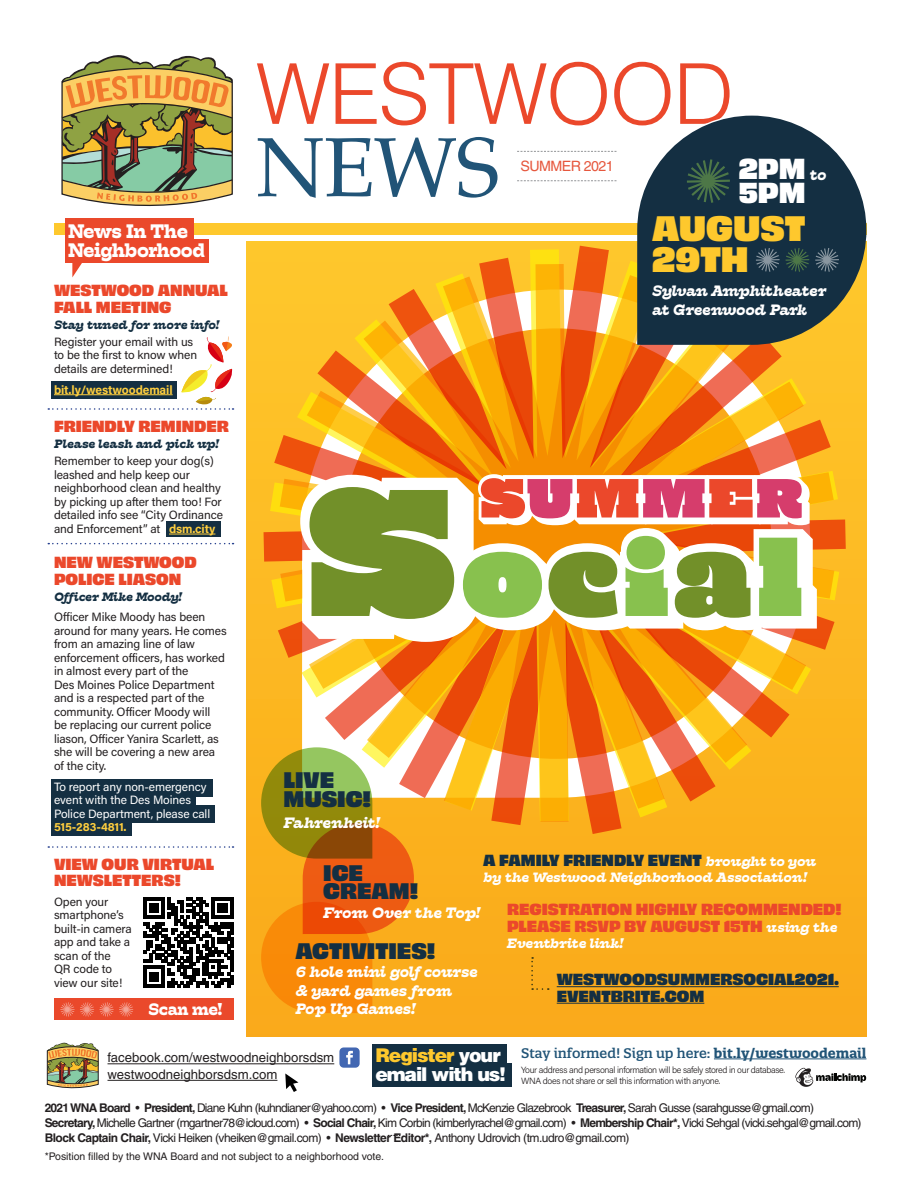
<style>
.page{position:relative;width:918px;height:1188px;background:#fff}
.page>*{position:absolute;margin:0;border:0;box-sizing:border-box;transform-origin:0 0}
.t1{font:300 84px "Helvetica";letter-spacing:-.02em;color:#eb482b}
.t2{font:84px "Palatino";color:#215477}
.t3{font:33px/30.6px "Obviously Blck";color:#fec82d}
.t4{font:27px/24px "Obviously Blck";color:#fff}
.t5{font:21px/18.6px "Obviously Blck";color:#142f42}
.t6{font:700 19.5px/19.5px "Hatch";letter-spacing:-.03em;color:#fff}
.t7{font:900 18.9px/18.5px "Helvetica";letter-spacing:-.06em;color:#fff}
.t8{font:700 16.5px "Hatch";letter-spacing:-.025em;color:#fff}
.t9{font:15px/16.5px "Obviously Blck";color:#eb482b}
.t10{font:15px/16.5px "Obviously Blck";color:#142f42}
.t11{font:italic 700 15px/18.6px "Hatch";letter-spacing:-.01em;color:#fff}
.t12{font:italic 700 15px/18.6px "Hatch";letter-spacing:-.03em;color:#fff}
.t13{font:14.25px "Helvetica";letter-spacing:-.04em;color:#e6573d}
.t14{font:italic 700 13.5px "Hatch";letter-spacing:-.005em;color:#fff}
.t15{font:500 13.5px "Quatro Slab";color:#215477}
.t16{font:13.2px/16.5px "Helvetica";color:#231f20}
.t17{font:12px/13.5px "Acumin Pro";letter-spacing:-.01em;color:#231f20}
.t18{font:12px/15px "Helvetica";letter-spacing:-.06em;color:#231f20}
.t19{font:12px/13.5px "Acumin Pro";letter-spacing:-.01em;color:#fff}
.t20{font:italic 700 12px "Hatch";letter-spacing:-.005em;color:#142f42}
.t21{font:700 12px "Acumin Pro";letter-spacing:-.01em;color:#fece3e}
.t22{font:10.5px "Helvetica";letter-spacing:-.005em;color:#231f20}
.t23{font:300 9px/10.5px "Acumin Pro";letter-spacing:-.04em;color:#231f20}
.s1{font-weight:700;color:#fece3e}
.s2{font-family:"Hatch";font-weight:700;font-style:italic;font-size:15px}
.s3{font-family:"Hatch";font-weight:700;font-style:italic;font-size:13.5px;color:#fff}
.s4{color:#fec82d}
.s5{font-weight:700}
</style>
<div class="page">
<div style="left:166px;top:522px;width:54px;height:15px;background:#142f42"></div>
<div style="left:51px;top:779px;width:162px;height:18px;background:#142f42"></div>
<div style="left:51px;top:788px;width:144px;height:23px;background:#142f42"></div>
<div style="left:51px;top:806px;width:163px;height:17px;background:#142f42"></div>
<div style="left:51px;top:814px;width:81px;height:21px;background:#142f42"></div>
<div style="left:246px;top:224px;width:620px;height:813px;background:linear-gradient(to bottom,#fec82c,#faa919)"></div>
<svg style="left:339px;top:1047px;width:21px;height:21px"></svg>
<hr style="left:108px;top:1063px;width:226px;height:1px;background:#231f20">
<hr style="left:108px;top:1080px;width:169px;height:1px;background:#231f20">
<svg style="left:285px;top:1073px;width:13px;height:19px"></svg>
<div style="left:54px;top:223px;width:810px;height:15px;background:#fec82d"></div>
<svg style="left:517px;top:151px;width:100px;height:1px"></svg>
<svg style="left:517px;top:180px;width:100px;height:1px"></svg>
<svg style="left:61px;top:55px;width:172px;height:165px"></svg>
<svg style="left:47px;top:1042px;width:52px;height:47px"></svg>
<svg style="left:795px;top:1068px;width:71px;height:19px"></svg>
<div style="left:372px;top:1044px;width:135px;height:22px;background:#142f42"></div>
<div style="left:372px;top:1063px;width:140px;height:24px;background:#142f42"></div>
<hr style="left:714px;top:1059px;width:152px;height:1px;background:#215477">
<svg style="left:264px;top:246px;width:582px;height:588px;fill:#fcb41e"></svg>
<svg style="left:270px;top:249px;width:569px;height:572px;fill:#fec427"></svg>
<svg style="left:280px;top:264px;width:554px;height:558px"></svg>
<div style="left:48px;top:236px;width:823px;height:5px;background:#fff"></div>
<svg style="left:261px;top:747px;width:111px;height:112px;fill:#928a0b"></svg>
<svg style="left:261px;top:902px;width:111px;height:111px;fill:#f98a07"></svg>
<svg style="left:303px;top:823px;width:111px;height:111px;fill:#ee5b12"></svg>
<div style="left:637px;top:116px;width:229px;height:229px;background:#142f42;border-radius:115px"></div>
<svg style="left:300px;top:474px;width:517px;height:168px"></svg>
<svg style="left:687px;top:159px;width:43px;height:44px"></svg>
<svg style="left:815px;top:248px;width:24px;height:24px"></svg>
<svg style="left:786px;top:248px;width:23px;height:24px"></svg>
<svg style="left:756px;top:248px;width:24px;height:24px"></svg>
<div style="left:65px;top:218px;width:128px;height:24px;background:#ea492b"></div>
<div style="left:65px;top:240px;width:144px;height:23px;background:#eb482b"></div>
<svg style="left:72px;top:263px;width:10px;height:14px"></svg>
<svg style="left:48px;top:543px;width:186px;height:1px"></svg>
<svg style="left:48px;top:846px;width:186px;height:2px"></svg>
<svg style="left:143px;top:897px;width:90px;height:91px"></svg>
<div style="left:54px;top:998px;width:179px;height:22px;background:#ea492b"></div>
<svg style="left:60px;top:1002px;width:73px;height:15px"></svg>
<hr style="left:169px;top:534px;width:46px;height:1px;background:#fece3e">
<hr style="left:557px;top:986px;width:282px;height:1px;background:#142f42">
<hr style="left:557px;top:1003px;width:147px;height:1px;background:#142f42">
<svg style="left:531px;top:957px;width:18px;height:33px"></svg>
<svg style="left:48px;top:336px;width:187px;height:74px"></svg>
<h3 class="t6" style="left:68px;top:221px;width:138px">News In The<br>Neighborhood</h3>
<p class="t9" style="left:54px;top:281px;width:175px">WESTWOOD ANNUAL<br>FALL MEETING</p>
<p class="t20" style="left:54px;top:317px;width:167px">Stay tuned for more info!</p>
<p class="t17" style="left:54px;top:334px;width:145px">Register your email with us to be the first to know when details are determined!</p>
<p class="t21" style="left:54px;top:381px;width:120px">bit.ly/westwoodemail</p>
<p class="t9" style="left:54px;top:416px;width:176px">FRIENDLY REMINDER</p>
<p class="t20" style="left:54px;top:436px;width:166px">Please leash and pick up!</p>
<p class="t17" style="left:54px;top:454px;width:171px">Remember to keep your dog(s) leashed and help keep our neighborhood clean and healthy by picking up after them too! For detailed info see “City Ordinance and Enforcement” at <span class="s1">dsm.city</span></p>
<p class="t9" style="left:54px;top:553px;width:144px">NEW WESTWOOD<br>POLICE LIASON</p>
<p class="t20" style="left:54px;top:589px;width:129px">Officer Mike Moody!</p>
<p class="t17" style="left:54px;top:610px;width:174px">Officer Mike Moody has been around for many years. He comes from an amazing line of law enforcement officers, has worked in almost every part of the<br>Des Moines Police Department and is a respected part of the community. Officer Moody will<br>be replacing our current police liason, Officer Yanira Scarlett, as she will be covering a new area of the city.</p>
<p class="t19" style="left:54px;top:779px;width:158px">To report any non-emergency event with the Des Moines<br>Police Department, please call</p>
<p class="t21" style="left:54px;top:819px;width:74px">515-283-4811.</p>
<p class="t9" style="left:54px;top:854px;width:162px">VIEW OUR VIRTUAL<br>NEWSLETTERS!</p>
<p class="t17" style="left:54px;top:894px;width:79px">Open your smartphone’s built-in camera app and take a scan of the<br>QR code to view our site!</p>
<h3 class="t8" style="left:148px;top:998px;width:76px">Scan me!</h3>
<h1 class="t1" style="left:256px;top:42px;width:480px">WESTWOOD</h1>
<h1 class="t2" style="left:256px;top:98px;width:246px">NEWS</h1>
<p class="t13" style="left:521px;top:158px;width:95px">SUMMER 2021</p>
<h3 class="t4" style="left:739px;top:154px;width:89px">2PM <span class="s2">to<br></span>5PM</h3>
<h2 class="t3" style="left:652px;top:210px;width:155px">AUGUST<br>29TH</h2>
<p class="t12" style="left:652px;top:282px;width:176px">Sylvan Amphitheater at Greenwood Park</p>
<h3 class="t5" style="left:284px;top:769px;width:89px">LIVE<br>MUSIC!</h3>
<p class="t11" style="left:284px;top:814px;width:98px">Fahrenheit!</p>
<h3 class="t5" style="left:323px;top:861px;width:97px">ICE<br>CREAM!</h3>
<p class="t11" style="left:323px;top:903px;width:159px">From Over the Top!</p>
<h3 class="t5" style="left:295px;top:939px;width:141px">ACTIVITIES!</h3>
<p class="t11" style="left:295px;top:963px;width:183px">6 hole mini golf course &amp; yard games from<br>Pop Up Games!</p>
<p class="t10" style="left:483px;top:850px;width:335px">A FAMILY FRIENDLY EVENT <span class="s3">brought to you</span></p>
<p class="t14" style="left:483px;top:868px;width:325px">by the Westwood Neighborhood Association!</p>
<p class="t9" style="left:507px;top:900px;width:336px">REGISTRATION HIGHLY RECOMMENDED!<br>PLEASE RSVP BY AUGUST 15TH <span class="s3">using the</span></p>
<p class="t14" style="left:507px;top:934px;width:118px">Eventbrite link!</p>
<p class="t10" style="left:557px;top:970px;width:284px">WESTWOODSUMMERSOCIAL2021.<br>EVENTBRITE.COM</p>
<p class="t16" style="left:108px;top:1050px;width:228px">facebook.com/westwoodneighborsdsm westwoodneighborsdsm.com</p>
<h3 class="t7" style="left:375px;top:1046px;width:132px"><span class="s4">Register</span> your email with us!</h3>
<p class="t15" style="left:521px;top:1044px;width:347px">Stay informed! Sign up here: <span class="s5">bit.ly/westwoodemail</span></p>
<p class="t23" style="left:521px;top:1064px;width:265px">Your address and personal information will be safely stored in our database.<br>WNA does not share or sell this information with anyone.</p>
<p class="t18" style="left:45px;top:1100px;width:818px"><span class="s5">2021 WNA Board</span> • <span class="s5">President,</span> Diane Kuhn (kuhndianer@yahoo.com) • <span class="s5">Vice President,</span> McKenzie Glazebrook <span class="s5">Treasurer,</span> Sarah Gusse (sarahgusse@gmail.com)<br><span class="s5">Secretary,</span> Michelle Gartner (mgartner78@icloud.com) • <span class="s5">Social Chair,</span> Kim Corbin (kimberlyrachel@gmail.com) • <span class="s5">Membership Chair*,</span> Vicki Sehgal (vicki.sehgal@gmail.com)<br><span class="s5">Block Captain Chair,</span> Vicki Heiken (vheiken@gmail.com) • <span class="s5">Newsletter Editor*,</span> Anthony Udrovich (tm.udro@gmail.com)</p>
<p class="t22" style="left:45px;top:1150px;width:341px">*Position filled by the WNA Board and not subject to a neighborhood vote.</p>
</div>
